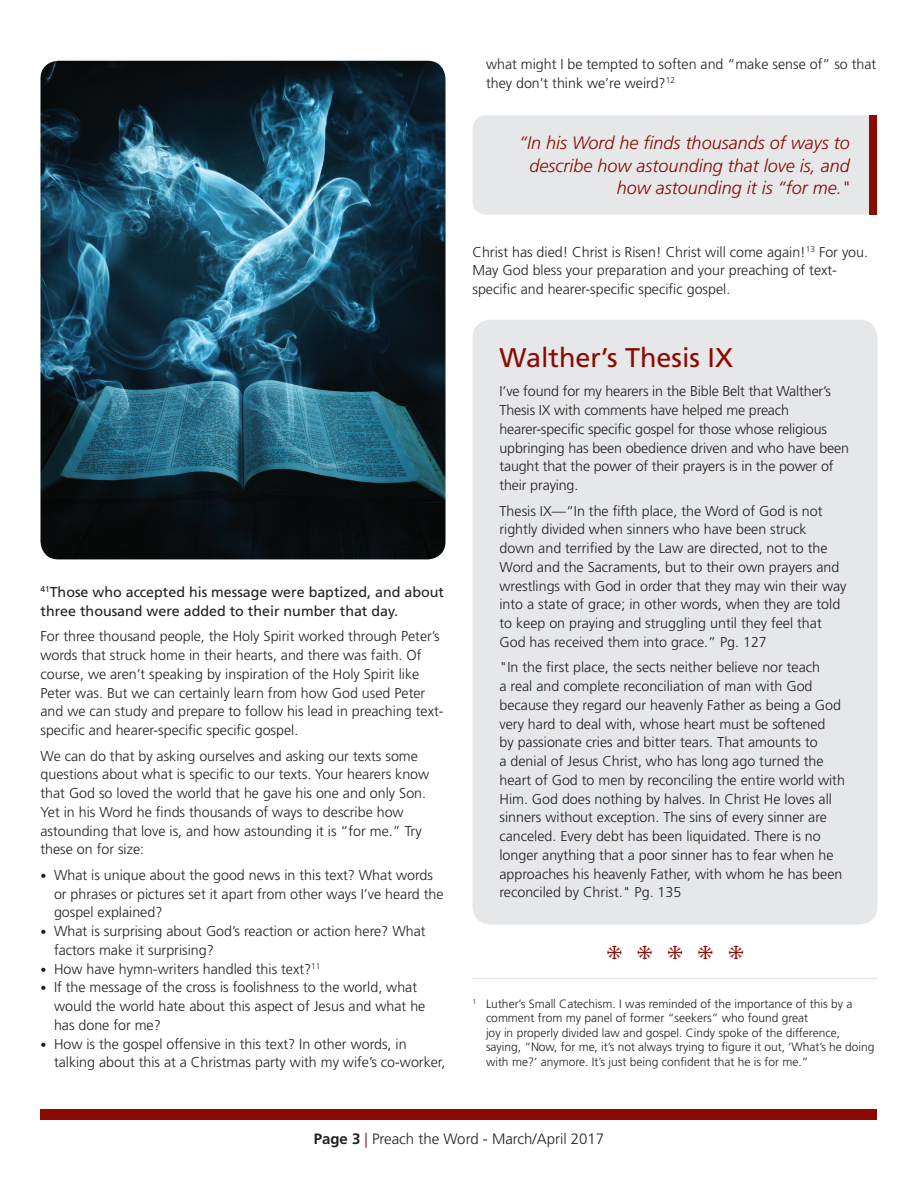
<style>
.page{position:relative;width:918px;height:1188px;background:#fff}
.page>*{position:absolute;margin:0;border:0;box-sizing:border-box;transform-origin:0 0}
.Newsletter_Title{font:27px "Frutiger LT Std";color:#8b0a02}
.t1{font:22.5px "Monotype Sorts";color:#8b0a02}
.t2{font:italic 300 18px/22.5px "Frutiger LT Std";color:#8b0a02;text-align:right}
.t3{font:300 15px "Frutiger LT Std";color:#231f20}
.t4{font:300 14.25px/18.8px "Frutiger LT Std";color:#231f20}
.t5{font:14.25px/18.8px "Frutiger LT Std";color:#231f20}
.t6{font:300 12px/14.4px "Frutiger LT Std";color:#231f20}
.s1{font-size:12px}
.s2{font-weight:700}
.s3{color:#8b0a02}
</style>
<div class="page">
<div style="left:40px;top:1109px;width:838px;height:11px;background:#8b0a02"></div>
<img style="left:40px;top:61px;width:406px;height:498px">
<div style="left:472px;top:320px;width:406px;height:604px;background:#e6e7e9;border-radius:18px"></div>
<div style="left:472px;top:115px;width:406px;height:100px;background:#e6e7e9"></div>
<div style="left:869px;top:115px;width:8px;height:100px;background:#8b0a02"></div>
<hr style="left:472px;top:978px;width:406px;height:1px;background:#e6e7e9">
<p class="t4" style="left:486px;top:55px;width:392px">what might I be tempted to soften and “make sense of” so that they don’t think we’re weird?<sup>12</sup></p>
<p class="t2" style="left:519px;top:132px;width:332px">“In his Word he finds thousands of ways to describe how astounding that love is, and how astounding it is “for me."</p>
<p class="t5" style="left:40px;top:583px;width:405px"><sup>41</sup>Those who accepted his message were baptized, and about three thousand were added to their number that day.</p>
<p class="t4" style="left:40px;top:627px;width:405px">For three thousand people, the Holy Spirit worked through Peter’s words that struck home in their hearts, and there was faith. Of course, we aren’t speaking by inspiration of the Holy Spirit like Peter was. But we can certainly learn from how God used Peter and we can study and prepare to follow his lead in preaching text&shy;specific and hearer-specific specific gospel.</p>
<p class="t4" style="left:40px;top:747px;width:390px">We can do that by asking ourselves and asking our texts some questions about what is specific to our texts. Your hearers know that God so loved the world that he gave his one and only Son.<br>Yet in his Word he finds thousands of ways to describe how astounding that love is, and how astounding it is “for me.” Try these on for size:</p>
<p class="t4" style="left:54px;top:866px;width:391px;text-indent:-14px"><span class="s1">•</span> What is unique about the good news in this text? What words or phrases or pictures set it apart from other ways I’ve heard the gospel explained?</p>
<p class="t4" style="left:54px;top:922px;width:373px;text-indent:-14px"><span class="s1">•</span> What is surprising about God’s reaction or action here? What factors make it surprising?</p>
<p class="t4" style="left:40px;top:960px;width:282px"><span class="s1">•</span> How have hymn-writers handled this text?<sup>11</sup></p>
<p class="t4" style="left:54px;top:978px;width:373px;text-indent:-14px"><span class="s1">•</span> If the message of the cross is foolishness to the world, what would the world hate about this aspect of Jesus and what he has done for me?</p>
<p class="t4" style="left:54px;top:1035px;width:393px;text-indent:-14px"><span class="s1">•</span> How is the gospel offensive in this text? In other words, in talking about this at a Christmas party with my wife’s co-worker,</p>
<p class="t4" style="left:472px;top:242px;width:397px">Christ has died! Christ is Risen! Christ will come again!<sup>13</sup> For you.<br>May God bless your preparation and your preaching of text&shy;specific and hearer-specific specific gospel.</p>
<p class="Newsletter_Title" style="left:500px;top:342px;width:235px">Walther’s Thesis IX</p>
<p class="t4" style="left:500px;top:382px;width:351px">I’ve found for my hearers in the Bible Belt that Walther’s Thesis IX with comments have helped me preach hearer-specific specific gospel for those whose religious upbringing has been obedience driven and who have been taught that the power of their prayers is in the power of their praying.</p>
<p class="t4" style="left:500px;top:502px;width:349px">Thesis IX—“In the fifth place, the Word of God is not rightly divided when sinners who have been struck<br>down and terrified by the Law are directed, not to the Word and the Sacraments, but to their own prayers and wrestlings with God in order that they may win their way into a state of grace; in other words, when they are told to keep on praying and struggling until they feel that God has received them into grace.” Pg. 127</p>
<p class="t4" style="left:500px;top:658px;width:347px">"In the first place, the sects neither believe nor teach<br>a real and complete reconciliation of man with God because they regard our heavenly Father as being a God very hard to deal with, whose heart must be softened<br>by passionate cries and bitter tears. That amounts to<br>a denial of Jesus Christ, who has long ago turned the heart of God to men by reconciling the entire world with Him. God does nothing by halves. In Christ He loves all sinners without exception. The sins of every sinner are canceled. Every debt has been liquidated. There is no longer anything that a poor sinner has to fear when he approaches his heavenly Father, with whom he has been reconciled by Christ." Pg. 135</p>
<p class="t1" style="left:606px;top:942px;width:139px">i i i i i</p>
<p class="t6" style="left:486px;top:997px;width:390px;text-indent:-14px"><sup>1</sup> Luther’s Small Catechism. I was reminded of the importance of this by a comment from my panel of former “seekers” who found great<br>joy in properly divided law and gospel. Cindy spoke of the difference, saying, “Now, for me, it’s not always trying to figure it out, ‘What’s he doing with me?’ anymore. It’s just being confident that he is for me.”</p>
<p class="t3" style="left:314px;top:1130px;width:292px"><span class="s2">Page 3</span> <span class="s3">|</span> Preach the Word - March/April 2017</p>
</div>
